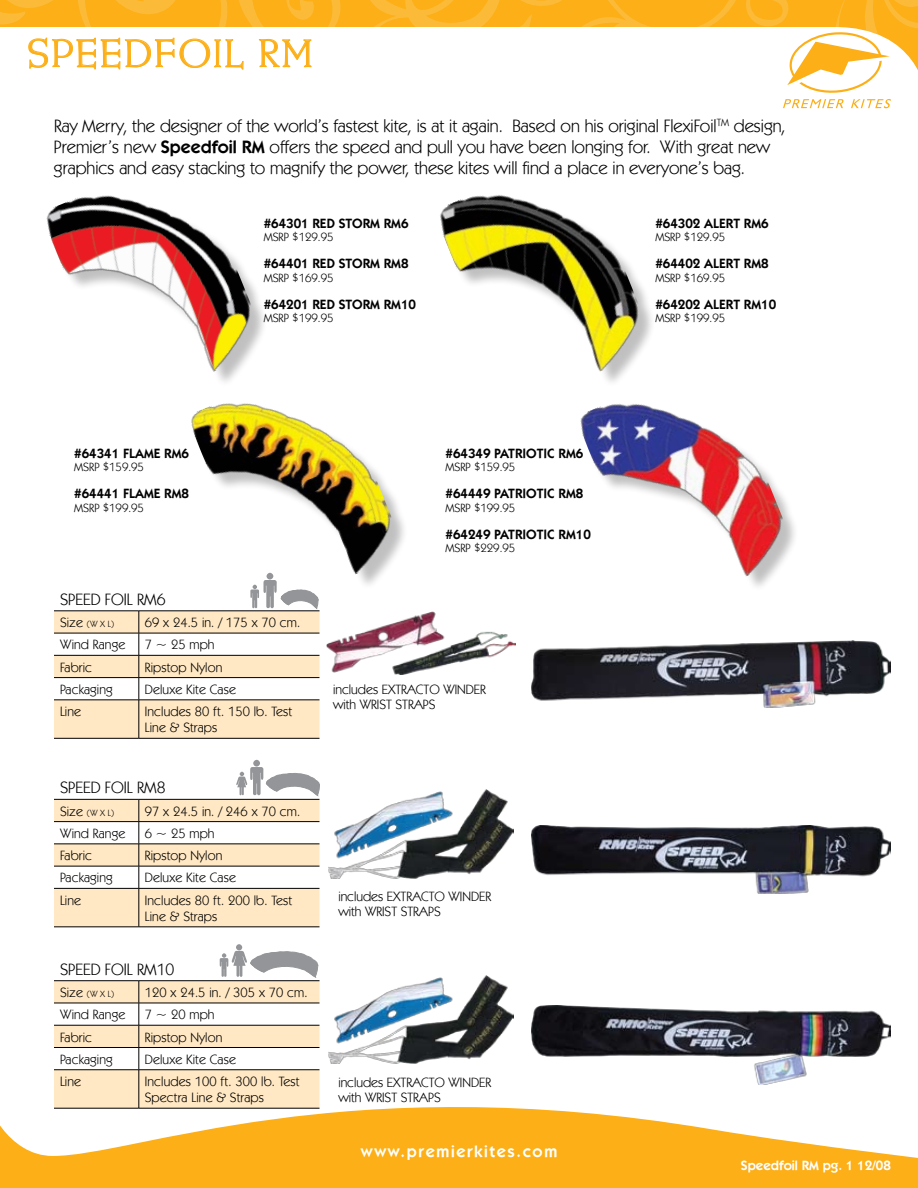
<style>
.page{position:relative;width:918px;height:1188px;background:#fff}
.page>*{position:absolute;margin:0;border:0;box-sizing:border-box;transform-origin:0 0}
.t1{font:36px "Metropolis SGTT Light";letter-spacing:.035em;color:#fcaf17}
.t2{font:18px/21px "Kabel IT Cby BT";color:#000}
.t3{font:16.5px "Kabel IT Cby BT";color:#000}
.t4{font:600 16.5px "Itc Kabel";letter-spacing:.1em;color:#fff}
.t5{font:13.5px/15px "Kabel IT Cby BT";letter-spacing:.01em;color:#000}
.t6{font:600 13.5px "Itc Kabel";color:#000}
.t7{font:600 13.5px "Itc Kabel";color:#fff}
.t8{font:12px "Kabel IT Cby BT";color:#000}
.t9{font:9px "Kabel IT Cby BT";color:#000}
.s1{font-family:"Itc Kabel";font-weight:600}
.s2{font-size:13.5px}
</style>
<div class="page">
<svg style="left:0;top:1084px;width:918px;height:104px;fill:#fcaf17"></svg>
<img style="left:46px;top:195px;width:218px;height:164px">
<img style="left:440px;top:195px;width:212px;height:164px">
<img style="left:191px;top:359px;width:213px;height:226px">
<img style="left:580px;top:359px;width:215px;height:228px">
<img style="left:532px;top:1005px;width:359px;height:79px">
<img style="left:328px;top:975px;width:185px;height:89px">
<hr style="left:54px;top:1108px;width:85px;height:1px;background:#000">
<hr style="left:139px;top:1108px;width:180px;height:1px;background:#000">
<svg style="left:54px;top:944px;width:266px;height:164px"></svg>
<img style="left:532px;top:641px;width:359px;height:67px">
<img style="left:326px;top:612px;width:189px;height:63px">
<hr style="left:54px;top:738px;width:85px;height:1px;background:#000">
<hr style="left:139px;top:738px;width:180px;height:1px;background:#000">
<svg style="left:54px;top:573px;width:266px;height:165px"></svg>
<img style="left:532px;top:826px;width:359px;height:67px">
<img style="left:328px;top:790px;width:185px;height:89px">
<hr style="left:54px;top:927px;width:85px;height:1px;background:#000">
<hr style="left:139px;top:927px;width:180px;height:1px;background:#000">
<svg style="left:54px;top:760px;width:266px;height:167px"></svg>
<svg style="left:0;top:0;width:918px;height:108px"></svg>
<h1 class="t1" style="left:27px;top:32px;width:287px">SPEEDFOIL RM</h1>
<p class="t2" style="left:54px;top:115px;width:733px">Ray Merry, the designer of the world’s fastest kite, is at it again. Based on his original FlexiFoil<sup>TM</sup> design,<br>Premier’s new <span class="s1">Speedfoil RM</span> offers the speed and pull you have been longing for. With great new graphics and easy stacking to magnify the power, these kites will find a place in everyone’s bag.</p>
<p class="t6" style="left:264px;top:215px;width:146px">#64301 RED STORM RM6</p>
<p class="t8" style="left:264px;top:230px;width:71px">MSRP $129.95</p>
<p class="t6" style="left:264px;top:256px;width:146px">#64401 RED STORM RM8</p>
<p class="t8" style="left:264px;top:270px;width:71px">MSRP $169.95</p>
<p class="t6" style="left:74px;top:445px;width:116px">#64341 FLAME RM6</p>
<p class="t8" style="left:74px;top:460px;width:71px">MSRP $159.95</p>
<p class="t6" style="left:74px;top:486px;width:116px">#64441 FLAME RM8</p>
<p class="t8" style="left:74px;top:500px;width:71px">MSRP $199.95</p>
<p class="t6" style="left:264px;top:296px;width:154px">#64201 RED STORM RM10</p>
<p class="t8" style="left:264px;top:311px;width:71px">MSRP $199.95</p>
<p class="t6" style="left:446px;top:445px;width:139px">#64349 PATRIOTIC RM6</p>
<p class="t8" style="left:446px;top:460px;width:71px">MSRP $159.95</p>
<p class="t6" style="left:446px;top:486px;width:139px">#64449 PATRIOTIC RM8</p>
<p class="t8" style="left:446px;top:500px;width:71px">MSRP $199.95</p>
<p class="t6" style="left:446px;top:526px;width:147px">#64249 PATRIOTIC RM10</p>
<p class="t8" style="left:446px;top:541px;width:71px">MSRP $229.95</p>
<p class="t3" style="left:60px;top:589px;width:107px">SPEED FOIL RM6</p>
<p class="t9" style="left:60px;top:618px;width:56px"><span class="s2">Size</span> (W X L)</p>
<p class="t5" style="left:145px;top:615px;width:157px">69 x 24.5 in. / 175 x 70 cm.</p>
<p class="t5" style="left:60px;top:637px;width:67px">Wind Range</p>
<p class="t5" style="left:145px;top:637px;width:71px">7 ~ 25 mph</p>
<p class="t5" style="left:60px;top:659px;width:34px">Fabric</p>
<p class="t5" style="left:145px;top:659px;width:79px">Ripstop Nylon</p>
<p class="t5" style="left:60px;top:681px;width:54px">Packaging</p>
<p class="t5" style="left:145px;top:681px;width:93px">Deluxe Kite Case</p>
<p class="t5" style="left:60px;top:704px;width:23px">Line</p>
<p class="t5" style="left:145px;top:703px;width:149px;line-height:16.2px">Includes 80 ft. 150 lb. Test<br>Line &amp; Straps</p>
<p class="t3" style="left:60px;top:777px;width:107px">SPEED FOIL RM8</p>
<p class="t9" style="left:60px;top:807px;width:56px"><span class="s2">Size</span> (W X L)</p>
<p class="t5" style="left:145px;top:803px;width:157px">97 x 24.5 in. / 246 x 70 cm.</p>
<p class="t5" style="left:60px;top:825px;width:67px">Wind Range</p>
<p class="t5" style="left:145px;top:825px;width:71px">6 ~ 25 mph</p>
<p class="t5" style="left:60px;top:848px;width:34px">Fabric</p>
<p class="t5" style="left:145px;top:848px;width:79px">Ripstop Nylon</p>
<p class="t5" style="left:60px;top:870px;width:54px">Packaging</p>
<p class="t5" style="left:145px;top:870px;width:93px">Deluxe Kite Case</p>
<p class="t5" style="left:60px;top:892px;width:23px">Line</p>
<p class="t5" style="left:145px;top:892px;width:149px;line-height:16.2px">Includes 80 ft. 200 lb. Test<br>Line &amp; Straps</p>
<p class="t3" style="left:60px;top:959px;width:116px">SPEED FOIL RM10</p>
<p class="t9" style="left:60px;top:988px;width:56px"><span class="s2">Size</span> (W X L)</p>
<p class="t5" style="left:145px;top:985px;width:164px">120 x 24.5 in. / 305 x 70 cm.</p>
<p class="t5" style="left:60px;top:1007px;width:67px">Wind Range</p>
<p class="t5" style="left:145px;top:1007px;width:71px">7 ~ 20 mph</p>
<p class="t5" style="left:60px;top:1029px;width:34px">Fabric</p>
<p class="t5" style="left:145px;top:1029px;width:79px">Ripstop Nylon</p>
<p class="t5" style="left:60px;top:1051px;width:54px">Packaging</p>
<p class="t5" style="left:145px;top:1051px;width:93px">Deluxe Kite Case</p>
<p class="t5" style="left:60px;top:1074px;width:23px">Line</p>
<p class="t5" style="left:145px;top:1073px;width:156px;line-height:16.2px">Includes 100 ft. 300 lb. Test<br>Spectra Line &amp; Straps</p>
<p class="t5" style="left:333px;top:681px;width:154px">includes EXTRACTO WINDER with WRIST STRAPS</p>
<p class="t5" style="left:338px;top:889px;width:154px">includes EXTRACTO WINDER with WRIST STRAPS</p>
<p class="t5" style="left:338px;top:1074px;width:154px">includes EXTRACTO WINDER with WRIST STRAPS</p>
<p class="t4" style="left:361px;top:1141px;width:198px">www.premierkites.com</p>
<p class="t6" style="left:655px;top:215px;width:115px">#64302 ALERT RM6</p>
<p class="t8" style="left:655px;top:230px;width:71px">MSRP $129.95</p>
<p class="t6" style="left:655px;top:256px;width:115px">#64402 ALERT RM8</p>
<p class="t8" style="left:655px;top:270px;width:71px">MSRP $169.95</p>
<p class="t6" style="left:655px;top:296px;width:122px">#64202 ALERT RM10</p>
<p class="t8" style="left:655px;top:311px;width:71px">MSRP $199.95</p>
<p class="t7" style="left:741px;top:1158px;width:152px">Speedfoil RM pg. 1 12/08</p>
</div>
